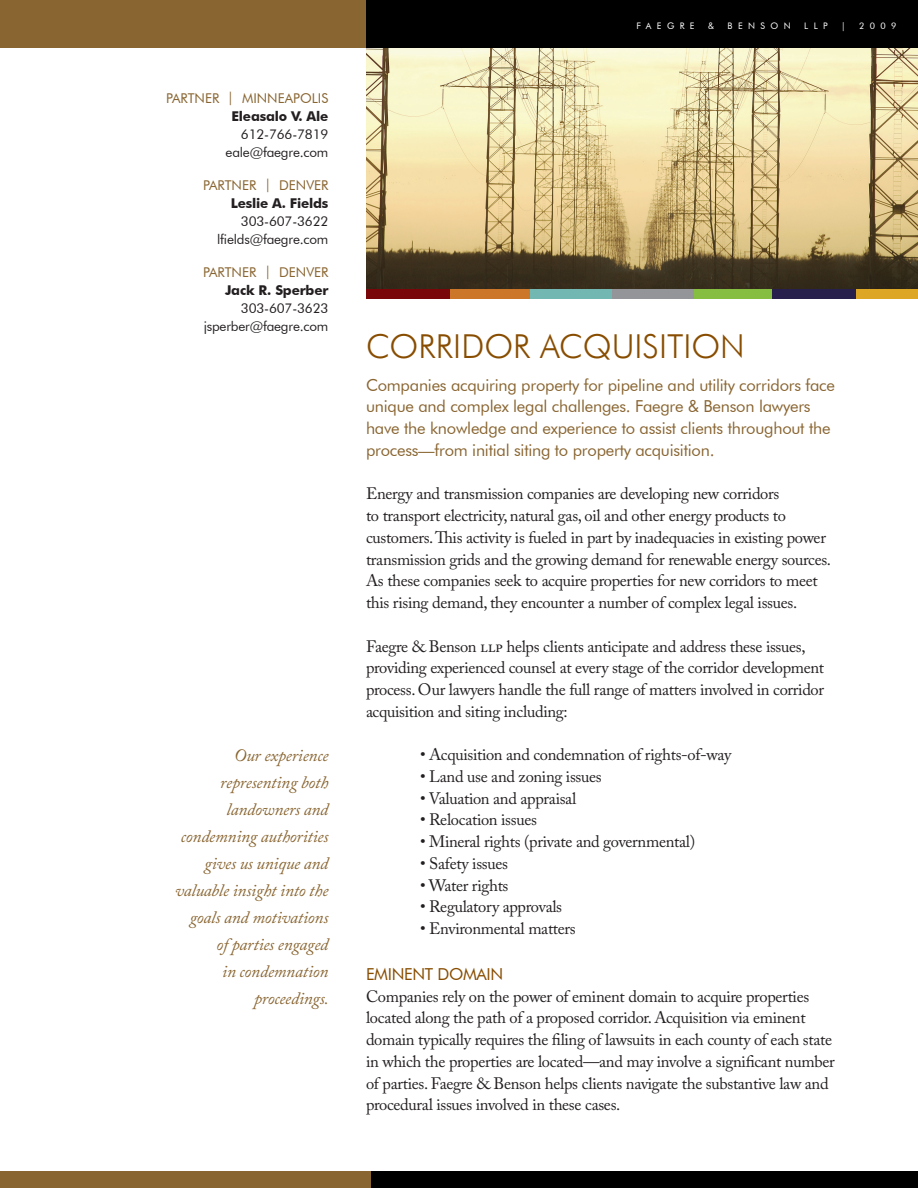
<style>
.page{position:relative;width:918px;height:1188px;background:#fff}
.page>*{position:absolute;margin:0;border:0;box-sizing:border-box;transform-origin:0 0}
.t1{font:300 33px "Futura BT";color:#884d00}
.t2{font:italic 17.25px/27px "Adobe Caslon Pro";letter-spacing:-.01em;color:#896531;text-align:right}
.t3{font:16.5px/21.8px "Adobe Caslon Pro";letter-spacing:-.02em;color:#231f20}
.t4{font:16.5px/21.8px "Futura BT";letter-spacing:-.015em;color:#896531}
.t5{font:16.5px "Futura BT";letter-spacing:-.02em;color:#884d00}
.t6{font:13.5px/18px "Futura BT";letter-spacing:-.015em;color:#231f20;text-align:right}
.t7{font:13.5px "Futura BT";color:#896531}
.t8{font:700 13.5px "Futura BT";letter-spacing:-.015em;color:#231f20}
.t9{font:9px "Futura BT";letter-spacing:.6em;color:#fff}
</style>
<div class="page">
<img style="left:366px;top:47px;width:552px;height:242px">
<div style="left:0;top:0;width:369px;height:47px;background:#896531"></div>
<div style="left:366px;top:0;width:552px;height:47px;background:#000"></div>
<div style="left:366px;top:1171px;width:552px;height:17px;background:#000"></div>
<div style="left:366px;top:289px;width:84px;height:9px;background:#790709"></div>
<div style="left:450px;top:289px;width:82px;height:9px;background:#cb7628"></div>
<div style="left:530px;top:289px;width:82px;height:9px;background:#73b7b3"></div>
<div style="left:612px;top:289px;width:82px;height:9px;background:#939598"></div>
<div style="left:694px;top:289px;width:82px;height:9px;background:#85be40"></div>
<div style="left:773px;top:289px;width:84px;height:9px;background:#27204c"></div>
<div style="left:857px;top:289px;width:61px;height:9px;background:#dda725"></div>
<div style="left:0;top:1171px;width:370px;height:17px;background:#896531"></div>
<p class="t7" style="left:166px;top:90px;width:162px">Partner | Minneapolis</p>
<p class="t8" style="left:231px;top:108px;width:98px">Eleasalo V. Ale</p>
<p class="t6" style="left:226px;top:126px;width:104px">612-766-7819 eale@faegre.com</p>
<p class="t7" style="left:203px;top:177px;width:119px">Partner | Denver</p>
<p class="t8" style="left:231px;top:195px;width:99px">Leslie A. Fields</p>
<p class="t6" style="left:217px;top:213px;width:113px">303-607-3622 lfields@faegre.com</p>
<p class="t7" style="left:203px;top:264px;width:119px">Partner | Denver</p>
<p class="t8" style="left:225px;top:282px;width:105px">Jack R. Sperber</p>
<p class="t6" style="left:204px;top:299px;width:126px">303-607-3623 jsperber@faegre.com</p>
<p class="t2" style="left:175px;top:741px;width:155px">Our experience representing both landowners and condemning authorities gives us unique and valuable insight into the goals and motivations of parties engaged<br>in condemnation proceedings.</p>
<p class="t9" style="left:636px;top:21px;width:60px">FAEGRE</p>
<p class="t9" style="left:708px;top:21px;width:8px">&amp;</p>
<p class="t9" style="left:728px;top:21px;width:54px">BEN SON</p>
<p class="t9" style="left:804px;top:21px;width:25px">LLP</p>
<p class="t9" style="left:841px;top:21px;width:6px">|</p>
<p class="t9" style="left:859px;top:21px;width:39px">2009</p>
<h1 class="t1" style="left:366px;top:326px;width:380px">CORRIDOR ACQUISITION</h1>
<p class="t4" style="left:366px;top:374px;width:470px">Companies acquiring property for pipeline and utility corridors face unique and complex legal challenges. Faegre &amp; Benson lawyers have the knowledge and experience to assist clients throughout the process—from initial siting to property acquisition.</p>
<p class="t3" style="left:366px;top:483px;width:467px">Energy and transmission companies are developing new corridors<br>to transport electricity, natural gas, oil and other energy products to customers. This activity is fueled in part by inadequacies in existing power transmission grids and the growing demand for renewable energy sources.<br>As these companies seek to acquire properties for new corridors to meet this rising demand, they encounter a number of complex legal issues.</p>
<p class="t3" style="left:366px;top:635px;width:460px">Faegre &amp; Benson llp helps clients anticipate and address these issues, providing experienced counsel at every stage of the corridor development process. Our lawyers handle the full range of matters involved in corridor acquisition and siting including:</p>
<p class="t3" style="left:420px;top:744px;width:313px">• Acquisition and condemnation of rights-of-way</p>
<p class="t3" style="left:420px;top:765px;width:183px">• Land use and zoning issues</p>
<p class="t3" style="left:420px;top:787px;width:158px">• Valuation and appraisal</p>
<p class="t3" style="left:420px;top:809px;width:119px">• Relocation issues</p>
<p class="t3" style="left:420px;top:831px;width:277px">• Mineral rights (private and governmental)</p>
<p class="t3" style="left:420px;top:852px;width:90px">• Safety issues</p>
<p class="t3" style="left:420px;top:874px;width:90px">• Water rights</p>
<p class="t3" style="left:420px;top:896px;width:144px">• Regulatory approvals</p>
<p class="t3" style="left:420px;top:918px;width:157px">• Environmental matters</p>
<p class="t5" style="left:366px;top:964px;width:139px">Eminent Domain</p>
<p class="t3" style="left:366px;top:985px;width:470px">Companies rely on the power of eminent domain to acquire properties located along the path of a proposed corridor. Acquisition via eminent domain typically requires the filing of lawsuits in each county of each state in which the properties are located—and may involve a significant number of parties. Faegre &amp; Benson helps clients navigate the substantive law and procedural issues involved in these cases.</p>
</div>
